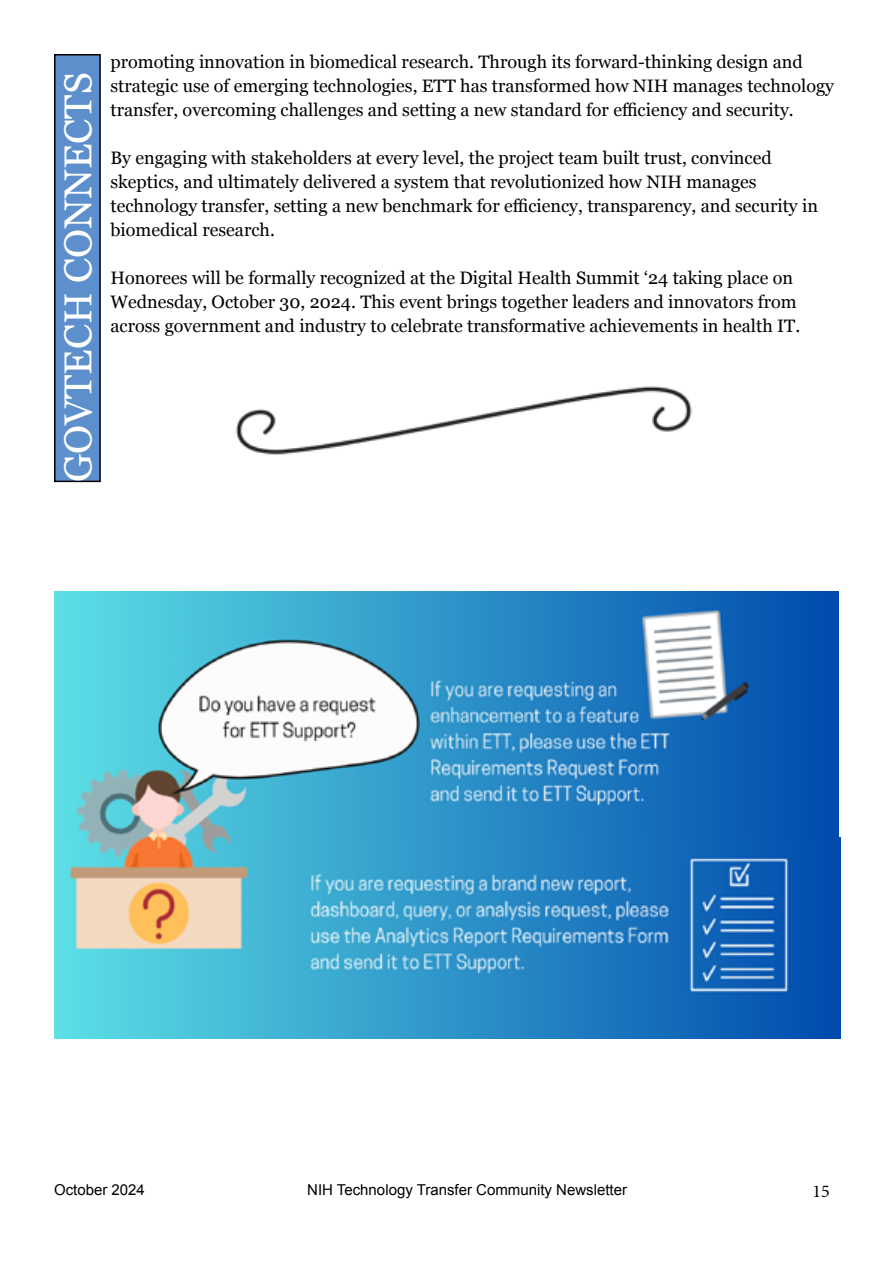
<style>
.page{position:relative;width:893px;height:1263px;background:#fff}
.page>*{position:absolute;margin:0;border:0;box-sizing:border-box;transform-origin:0 0}
.t1{font:39px "Georgia";color:#fff}
.t2{font:18px/24px "Georgia";color:#000}
.t3{font:18px "Minion Pro";color:#000}
.t4{font:15px "Arial";color:#000}
</style>
<div class="page">
<div style="left:55px;top:55px;width:45px;height:426px;background:#5c8fcb"></div>
<div style="left:54px;top:54px;width:47px;height:428px;border:2px solid #000"></div>
<img style="left:54px;top:592px;width:785px;height:447px">
<img style="left:56px;top:838px;width:784px;height:201px">
<img style="left:236px;top:386px;width:456px;height:69px">
<h1 class="t1" style="left:50px;top:482px;width:411px;rotate:-90deg">GOVTECH CONNECTS</h1>
<p class="t2" style="left:110px;top:49px;width:725px">promoting innovation in biomedical research. Through its forward-thinking design and strategic use of emerging technologies, ETT has transformed how NIH manages technology transfer, overcoming challenges and setting a new standard for efficiency and security.</p>
<p class="t2" style="left:110px;top:145px;width:709px">By engaging with stakeholders at every level, the project team built trust, convinced skeptics, and ultimately delivered a system that revolutionized how NIH manages technology transfer, setting a new benchmark for efficiency, transparency, and security in biomedical research.</p>
<p class="t2" style="left:110px;top:265px;width:691px">Honorees will be formally recognized at the Digital Health Summit ‘24 taking place on<br>Wednesday, October 30, 2024. This event brings together leaders and innovators from across government and industry to celebrate transformative achievements in health IT.</p>
<p class="t4" style="left:54px;top:1179px;width:92px">October 2024</p>
<p class="t4" style="left:307px;top:1179px;width:321px">NIH Technology Transfer Community Newsletter</p>
<p class="t3" style="left:813px;top:1179px;width:19px">15</p>
</div>
